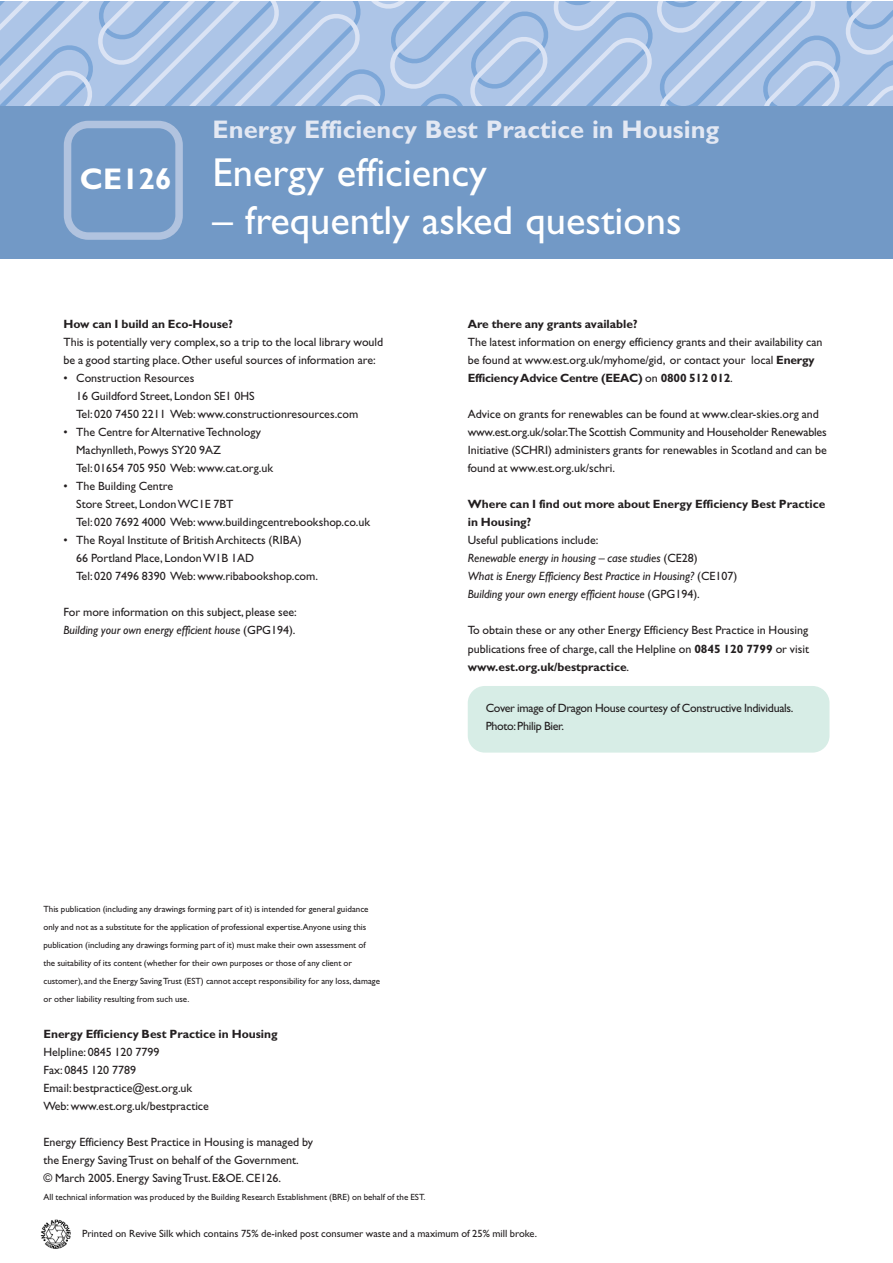
<style>
.page{position:relative;width:893px;height:1263px;background:#fff}
.page>*{position:absolute;margin:0;border:0;box-sizing:border-box;transform-origin:0 0}
.t1{font:40.5px "Gill Sans";color:#fff}
.t2{font:700 30px "Gill Sans";color:#fff}
.t3{font:700 25.5px "Gill Sans";color:#e3e8f3}
.t4{font:12px/18px "Gill Sans";color:#231f20}
.t5{font:italic 12px/18px "Gill Sans";color:#231f20}
.t6{font:700 12px/18px "Gill Sans";color:#231f20}
.t7{font:12px/18px "Gill Sans";letter-spacing:-.025em;color:#231f20}
.t8{font:10.5px "Gill Sans";color:#231f20}
.t9{font:9px/18px "Gill Sans";color:#231f20}
.s1{font-style:italic}
.s2{font-weight:700}
.s3{font-style:normal}
</style>
<div class="page">
<div style="left:0;top:106px;width:893px;height:153px;background:#7299c6"></div>
<svg style="left:0;top:1px;width:893px;height:105px;background:#acc5e6"></svg>
<svg style="left:64px;top:121px;width:119px;height:119px"></svg>
<img style="left:40px;top:1219px;width:31px;height:30px">
<div style="left:468px;top:686px;width:361px;height:67px;background:#d7ede6;border-radius:17px"></div>
<h2 class="t2" style="left:80px;top:168px;width:93px">CE126</h2>
<h3 class="t3" style="left:213px;top:120px;width:508px">Energy Efficiency Best Practice in Housing</h3>
<h1 class="t1" style="left:213px;top:159px;width:276px">Energy efficiency</h1>
<h1 class="t1" style="left:213px;top:207px;width:470px">– frequently asked questions</h1>
<p class="t6" style="left:63px;top:317px;width:171px">How can I build an Eco-House?</p>
<p class="t4" style="left:63px;top:335px;width:321px">This is potentially very complex,so a trip to the local library would be a good starting place.Other useful sources of information are:</p>
<p class="t4" style="left:76px;top:371px;width:284px;text-indent:-13px">• Construction Resources<br>16 Guildford Street,London SE1 0HS<br>Tel:020 7450 2211 Web:www.constructionresources.com</p>
<p class="t4" style="left:76px;top:425px;width:199px;text-indent:-13px">• The Centre for Alternative Technology<br>Machynlleth,Powys SY20 9AZ<br>Tel:01654 705 950 Web:www.cat.org.uk</p>
<p class="t4" style="left:76px;top:479px;width:295px;text-indent:-13px">• The Building Centre<br>Store Street,London WC1E 7BT<br>Tel:020 7692 4000 Web:www.buildingcentrebookshop.co.uk</p>
<p class="t4" style="left:76px;top:533px;width:243px;text-indent:-13px">• The Royal Institute of British Architects (RIBA)<br>66 Portland Place,London W1B 1AD<br>Tel:020 7496 8390 Web:www.ribabookshop.com.</p>
<p class="t4" style="left:63px;top:605px;width:235px">For more information on this subject,please see:<br><span class="s1">Building your own energy efficient house</span> (GPG194).</p>
<p class="t6" style="left:468px;top:317px;width:171px">Are there any grants available?</p>
<p class="t4" style="left:468px;top:335px;width:356px">The latest information on energy efficiency grants and their availability can be found at www.est.org.uk/myhome/gid, or contact your local <span class="s2">Energy<br>Efficiency Advice Centre (EEAC)</span> on <span class="s2">0800 512 012</span>.</p>
<p class="t4" style="left:468px;top:407px;width:361px">Advice on grants for renewables can be found at www.clear-skies.org and www.est.org.uk/solar.The Scottish Community and Householder Renewables Initiative (SCHRI) administers grants for renewables in Scotland and can be found at www.est.org.uk/schri.</p>
<p class="t6" style="left:468px;top:497px;width:359px">Where can I find out more about Energy Efficiency Best Practice in Housing?</p>
<p class="t5" style="left:468px;top:533px;width:271px"><span class="s3">Useful publications include:<br></span>Renewable energy in housing – case studies <span class="s3">(CE28)<br></span>What is Energy Efficiency Best Practice in Housing? <span class="s3">(CE107)<br></span>Building your own energy efficient house <span class="s3">(GPG194).</span></p>
<p class="t4" style="left:468px;top:623px;width:343px;text-align:justify">To obtain these or any other Energy Efficiency Best Practice in Housing publications free of charge,call the Helpline on <span class="s2">0845 120 7799</span> or visit <span class="s2">www.est.org.uk/bestpractice</span>.</p>
<p class="t7" style="left:486px;top:700px;width:309px">Cover image of Dragon House courtesy of Constructive Individuals.<br>Photo:Philip Bier.</p>
<p class="t9" style="left:43px;top:901px;width:338px">This publication (including any drawings forming part of it) is intended for general guidance only and not as a substitute for the application of professional expertise.Anyone using this publication (including any drawings forming part of it) must make their own assessment of<br>the suitability of its content (whether for their own purposes or those of any client or customer),and the Energy Saving Trust (EST) cannot accept responsibility for any loss,damage or other liability resulting from such use.</p>
<p class="t6" style="left:43px;top:1027px;width:236px">Energy Efficiency Best Practice in Housing</p>
<p class="t4" style="left:43px;top:1045px;width:167px">Helpline:0845 120 7799<br>Fax:0845 120 7789<br>Email:bestpractice@est.org.uk<br>Web:www.est.org.uk/bestpractice</p>
<p class="t4" style="left:43px;top:1135px;width:271px">Energy Efficiency Best Practice in Housing is managed by the Energy Saving Trust on behalf of the Government.<br>© March 2005.Energy Saving Trust.E&amp;OE.CE126.</p>
<p class="t9" style="left:43px;top:1189px;width:383px">All technical information was produced by the Building Research Establishment (BRE) on behalf of the EST.</p>
<p class="t8" style="left:82px;top:1230px;width:456px">Printed on Revive Silk which contains 75% de-inked post consumer waste and a maximum of 25% mill broke.</p>
</div>
